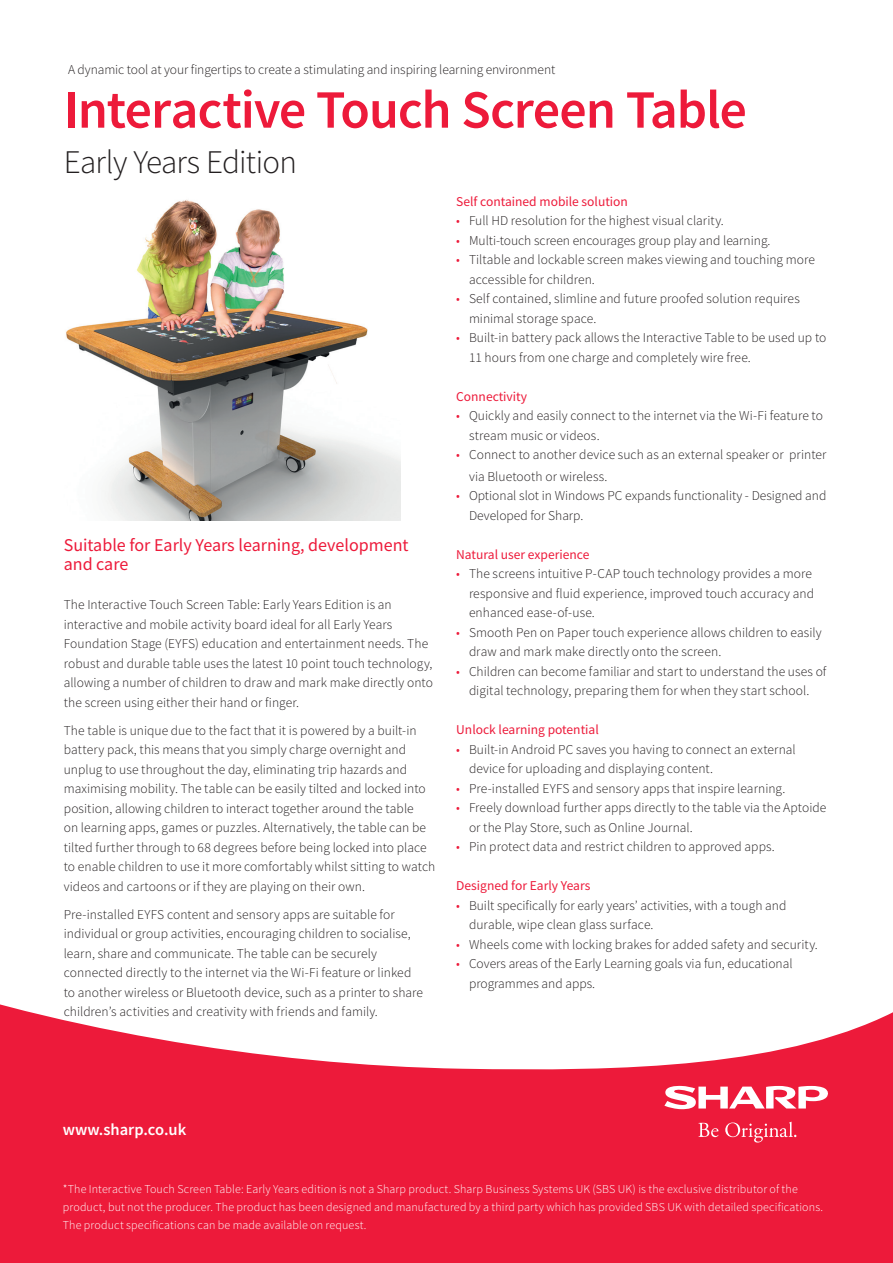
<style>
.page{position:relative;width:893px;height:1263px;background:#fff}
.page>*{position:absolute;margin:0;border:0;box-sizing:border-box;transform-origin:0 0}
.t1{font:600 54px "Source Sans Pro";letter-spacing:-.02em;color:#ed1a3a}
.t2{font:300 33px "Source Sans Pro";letter-spacing:-.025em;color:#231f20}
.t3{font:18px/19.5px "Source Sans Pro";color:#ed1a3a}
.t4{font:600 16.5px "Source Sans Pro";color:#fff}
.t5{font:300 13.5px/19.5px "Source Sans Pro";letter-spacing:.005em;color:#231f20}
.Subhead_H2{font:13.5px "Source Sans Pro";color:#ed1a3a}
.t6{font:300 12px/18px "Source Sans Pro";letter-spacing:.01em;color:#fff}
.s1{color:#ed1a3a}
</style>
<div class="page">
<svg style="left:0;top:1004px;width:893px;height:259px;fill:#ed1a3a"></svg>
<svg style="left:698px;top:1123px;width:20px;height:14px"></svg>
<svg style="left:725px;top:1122px;width:71px;height:20px"></svg>
<svg style="left:664px;top:1086px;width:165px;height:23px"></svg>
<img style="left:66px;top:199px;width:334px;height:322px">
<p class="t5" style="left:68px;top:60px;width:489px">A dynamic tool at your fingertips to create a stimulating and inspiring learning environment</p>
<p class="t1" style="left:64px;top:74px;width:685px">Interactive Touch Screen Table</p>
<p class="t2" style="left:64px;top:141px;width:235px">Early Years Edition</p>
<p class="t3" style="left:64px;top:535px;width:346px">Suitable for Early Years learning, development and care</p>
<p class="t5" style="left:64px;top:595px;width:371px">The Interactive Touch Screen Table: Early Years Edition is an interactive and mobile activity board ideal for all Early Years Foundation Stage (EYFS) education and entertainment needs. The robust and durable table uses the latest 10 point touch technology, allowing a number of children to draw and mark make directly onto the screen using either their hand or finger.</p>
<p class="t5" style="left:64px;top:721px;width:373px">The table is unique due to the fact that it is powered by a built-in battery pack, this means that you simply charge overnight and unplug to use throughout the day, eliminating trip hazards and maximising mobility. The table can be easily tilted and locked into position, allowing children to interact together around the table<br>on learning apps, games or puzzles. Alternatively, the table can be tilted further through to 68 degrees before being locked into place to enable children to use it more comfortably whilst sitting to watch videos and cartoons or if they are playing on their own.</p>
<p class="t5" style="left:64px;top:905px;width:361px">Pre-installed EYFS content and sensory apps are suitable for individual or group activities, encouraging children to socialise, learn, share and communicate. The table can be securely connected directly to the internet via the Wi-Fi feature or linked to another wireless or Bluetooth device, such as a printer to share children’s activities and creativity with friends and family.</p>
<p class="Subhead_H2" style="left:456px;top:193px;width:173px">Self contained mobile solution</p>
<p class="t5" style="left:456px;top:211px;width:269px"><span class="s1">•</span> Full HD resolution for the highest visual clarity.</p>
<p class="t5" style="left:456px;top:231px;width:316px"><span class="s1">•</span> Multi-touch screen encourages group play and learning.</p>
<p class="t5" style="left:469px;top:250px;width:348px;text-indent:-13px"><span class="s1">•</span> Tiltable and lockable screen makes viewing and touching more accessible for children.</p>
<p class="t5" style="left:469px;top:289px;width:332px;text-indent:-13px"><span class="s1">•</span> Self contained, slimline and future proofed solution requires minimal storage space.</p>
<p class="t5" style="left:469px;top:328px;width:359px;text-indent:-13px"><span class="s1">•</span> Built-in battery pack allows the Interactive Table to be used up to<br>11 hours from one charge and completely wire free.</p>
<p class="Subhead_H2" style="left:456px;top:388px;width:72px">Connectivity</p>
<p class="t5" style="left:469px;top:406px;width:356px;text-indent:-13px"><span class="s1">•</span> Quickly and easily connect to the internet via the Wi-Fi feature to stream music or videos.</p>
<p class="t5" style="left:469px;top:444px;width:359px;line-height:21.6px;text-indent:-13px"><span class="s1">•</span> Connect to another device such as an external speaker or printer via Bluetooth or wireless.</p>
<p class="t5" style="left:469px;top:486px;width:359px;text-indent:-13px"><span class="s1">•</span> Optional slot in Windows PC expands functionality - Designed and<br>Developed for Sharp.</p>
<p class="Subhead_H2" style="left:456px;top:546px;width:135px">Natural user experience</p>
<p class="t5" style="left:469px;top:564px;width:347px;text-indent:-13px"><span class="s1">•</span> The screens intuitive P-CAP touch technology provides a more responsive and fluid experience, improved touch accuracy and enhanced ease-of-use.</p>
<p class="t5" style="left:469px;top:623px;width:354px;text-indent:-13px"><span class="s1">•</span> Smooth Pen on Paper touch experience allows children to easily draw and mark make directly onto the screen.</p>
<p class="t5" style="left:456px;top:662px;width:372px;text-align:center"><span class="s1">•</span> Children can become familiar and start to understand the uses of digital technology, preparing them for when they start school.</p>
<p class="Subhead_H2" style="left:456px;top:721px;width:144px">Unlock learning potential</p>
<p class="t5" style="left:469px;top:740px;width:328px;text-indent:-13px"><span class="s1">•</span> Built-in Android PC saves you having to connect an external device for uploading and displaying content.</p>
<p class="t5" style="left:456px;top:779px;width:331px"><span class="s1">•</span> Pre-installed EYFS and sensory apps that inspire learning.</p>
<p class="t5" style="left:469px;top:798px;width:359px;text-indent:-13px"><span class="s1">•</span> Freely download further apps directly to the table via the Aptoide or the Play Store, such as Online Journal.</p>
<p class="t5" style="left:456px;top:837px;width:320px"><span class="s1">•</span> Pin protect data and restrict children to approved apps.</p>
<p class="Subhead_H2" style="left:456px;top:877px;width:136px">Designed for Early Years</p>
<p class="t5" style="left:469px;top:896px;width:319px;text-indent:-13px"><span class="s1">•</span> Built specifically for early years’ activities, with a tough and durable, wipe clean glass surface.</p>
<p class="t5" style="left:456px;top:935px;width:363px"><span class="s1">•</span> Wheels come with locking brakes for added safety and security.</p>
<p class="t5" style="left:469px;top:954px;width:325px;text-indent:-13px"><span class="s1">•</span> Covers areas of the Early Learning goals via fun, educational programmes and apps.</p>
<p class="t4" style="left:63px;top:1119px;width:125px">www.sharp.co.uk</p>
<p class="t6" style="left:63px;top:1180px;width:762px">*The Interactive Touch Screen Table: Early Years edition is not a Sharp product. Sharp Business Systems UK (SBS UK) is the exclusive distributor of the product, but not the producer. The product has been designed and manufactured by a third party which has provided SBS UK with detailed specifications.<br>The product specifications can be made available on request.</p>
</div>
